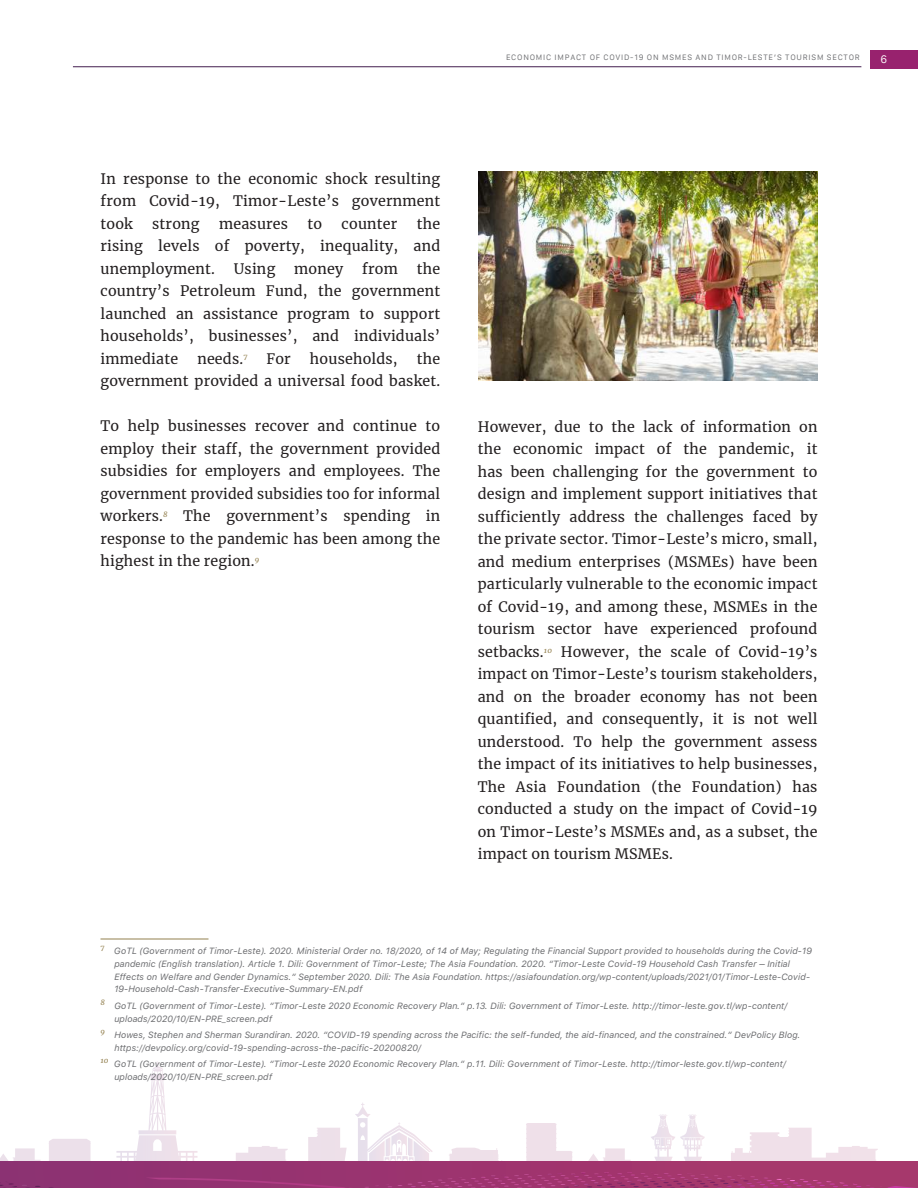
<style>
.page{position:relative;width:918px;height:1188px;background:#fff}
.page>*{position:absolute;margin:0;border:0;box-sizing:border-box;transform-origin:0 0}
.t1{font:14.25px/22.5px "Merriweather";letter-spacing:.015em;color:#231f20;text-align:justify}
.t2{font:10.5px "Galvji";color:#fff}
.t3{font:italic 9px/12.8px "Galvji";color:#6c6d70}
.t4{font:7.5px "Galvji";letter-spacing:.1em;color:#6c6d70}
.t5{font:italic 7.5px "Merriweather";color:#93804f}
</style>
<div class="page">
<hr style="left:73px;top:66px;width:788px;height:1px;background:#431e4f">
<svg style="left:0;top:1061px;width:918px;height:127px"></svg>
<img style="left:803px;top:1186px;width:115px;height:2px">
<img style="left:0;top:1178px;width:450px;height:10px">
<img style="left:524px;top:1172px;width:182px;height:4px">
<div style="left:870px;top:50px;width:48px;height:18px;background:#98226e"></div>
<hr style="left:100px;top:939px;width:108px;height:1px;background:#93804f">
<img style="left:478px;top:172px;width:340px;height:208px">
<p class="t4" style="left:506px;top:53px;width:355px">ECONOMIC IMPACT OF COVID-19 ON MSMES AND TIMOR-LESTE’S TOURISM SECTOR</p>
<p class="t2" style="left:880px;top:53px;width:8px">6</p>
<p class="t1" style="left:100px;top:167px;width:341px">In response to the economic shock resulting from Covid-19, Timor-Leste’s government took</p>
<p class="t1" style="left:100px;top:212px;width:341px;text-indent:316px">the rising levels of poverty, inequality, and unemployment.</p>
<p class="t1" style="left:152px;top:212px;width:49px">strong</p>
<p class="t1" style="left:219px;top:212px;width:71px">measures</p>
<p class="t1" style="left:308px;top:212px;width:16px">to</p>
<p class="t1" style="left:342px;top:212px;width:57px">counter</p>
<p class="t1" style="left:234px;top:257px;width:43px">Using</p>
<p class="t1" style="left:294px;top:257px;width:51px">money</p>
<p class="t1" style="left:362px;top:257px;width:37px">from</p>
<p class="t1" style="left:100px;top:257px;width:341px;text-indent:316px">the country’s Petroleum Fund, the government launched an assistance program to support households’, businesses’, and individuals’ immediate</p>
<p class="t1" style="left:100px;top:347px;width:341px;text-align:right">the<br>government provided a universal food basket.</p>
<p class="t1" style="left:100px;top:414px;width:341px">To help businesses recover and continue to employ their staff, the government provided subsidies for employers and employees. The government provided subsidies too for informal workers.<sup>8</sup> The government’s spending in response to the pandemic has been among the highest in the region.<sup>9</sup></p>
<p class="t1" style="left:197px;top:347px;width:52px">needs.<sup>7</sup></p>
<p class="t1" style="left:266px;top:347px;width:26px">For</p>
<p class="t1" style="left:310px;top:347px;width:89px">households,</p>
<p class="t1" style="left:478px;top:415px;width:341px">However, due to the lack of information on the economic impact of the pandemic, it has been challenging for the government to design and implement support initiatives that sufficiently address the challenges faced by the private sector. Timor-Leste’s micro, small, and medium enterprises (MSMEs) have been particularly vulnerable to the economic impact of Covid-19, and among these, MSMEs in the tourism sector have experienced profound setbacks.<sup>10</sup> However, the scale of Covid-19’s impact on Timor-Leste’s tourism stakeholders, and on the broader economy has not been quantified, and consequently, it is not well understood. To help the government assess the impact of its initiatives to help businesses, The Asia Foundation (the Foundation) has conducted a study on the impact of Covid-19 on Timor-Leste’s MSMEs and, as a subset, the impact on tourism MSMEs.</p>
<p class="t5" style="left:100px;top:942px;width:5px">7</p>
<p class="t3" style="left:114px;top:945px;width:699px">GoTL (Government of Timor-Leste). 2020. Ministerial Order no. 18/2020, of 14 of May; Regulating the Financial Support provided to households during the Covid-19 pandemic (English translation). Article 1. Dili: Government of Timor-Leste; The Asia Foundation. 2020. “Timor-Leste Covid-19 Household Cash Transfer – Initial Effects on Welfare and Gender Dynamics.” September 2020. Dili: The Asia Foundation. https://asiafoundation.org/wp-content/uploads/2021/01/Timor-Leste-Covid-19-Household-Cash-Transfer-Executive-Summary-EN.pdf</p>
<p class="t5" style="left:100px;top:997px;width:6px">8</p>
<p class="t3" style="left:114px;top:999px;width:675px">GoTL (Government of Timor-Leste). “Timor-Leste 2020 Economic Recovery Plan.” p.13. Dili: Government of Timor-Leste. http://timor-leste.gov.tl/wp-content/ uploads/2020/10/EN-PRE_screen.pdf</p>
<p class="t5" style="left:100px;top:1026px;width:6px">9</p>
<p class="t3" style="left:114px;top:1029px;width:688px">Howes, Stephen and Sherman Surandiran. 2020. “COVID-19 spending across the Pacific: the self-funded, the aid-financed, and the constrained.” DevPolicy Blog. https://devpolicy.org/covid-19-spending-across-the-pacific-20200820/</p>
<p class="t5" style="left:100px;top:1055px;width:9px">10</p>
<p class="t3" style="left:114px;top:1058px;width:673px">GoTL (Government of Timor-Leste). “Timor-Leste 2020 Economic Recovery Plan.” p.11. Dili: Government of Timor-Leste. http://timor-leste.gov.tl/wp-content/ uploads/2020/10/EN-PRE_screen.pdf</p>
</div>
